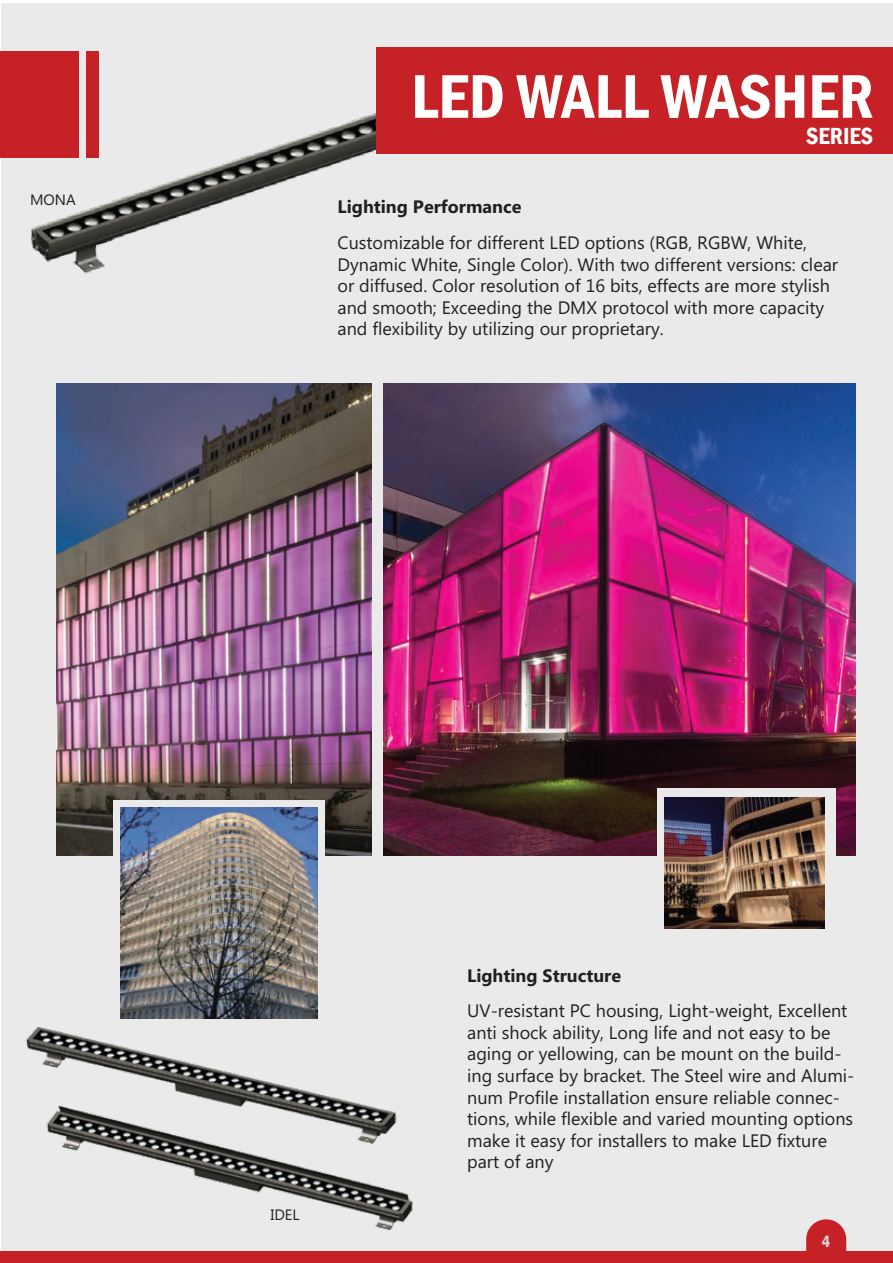
<style>
.page{position:relative;width:893px;height:1263px;background:#fff}
.page>*{position:absolute;margin:0;border:0;box-sizing:border-box;transform-origin:0 0}
.t1{font:600 condensed 63.9px "Franklin Gothic";color:#fff}
.t2{font:600 condensed 24px "Franklin Gothic";color:#fff}
.t3{font:18px/21.6px "Microsoft Phags Pa";color:#231f20}
.t4{font:700 18px "Microsoft Phags Pa";color:#231f20}
.t5{font:600 condensed 16.5px "Franklin Gothic";color:#d9d9d8}
.t6{font:15px "Microsoft Phags Pa";color:#231f20}
</style>
<div class="page">
<div style="left:1px;top:3px;width:891px;height:1260px;background:#eaeaea"></div>
<div style="left:0;top:1251px;width:893px;height:12px;background:#c62127"></div>
<svg style="left:806px;top:1219px;width:40px;height:32px"></svg>
<img style="left:15px;top:113px;width:557px;height:161px">
<div style="left:376px;top:47px;width:517px;height:106px;background:#c62127"></div>
<img style="left:384px;top:383px;width:472px;height:472px">
<img style="left:26px;top:1027px;width:387px;height:204px">
<div style="left:657px;top:788px;width:179px;height:131px;background:#eaeaea"></div>
<img style="left:665px;top:797px;width:159px;height:132px">
<div style="left:0;top:51px;width:79px;height:106px;background:#c62127"></div>
<div style="left:86px;top:51px;width:13px;height:106px;background:#c62127"></div>
<img style="left:57px;top:383px;width:314px;height:472px">
<div style="left:113px;top:800px;width:211px;height:227px;background:#eaeaea"></div>
<img style="left:121px;top:807px;width:197px;height:211px">
<p class="t6" style="left:30px;top:189px;width:47px">MONA</p>
<h1 class="t1" style="left:411px;top:54px;width:464px">LED WALL WASHER</h1>
<h2 class="t2" style="left:806px;top:120px;width:69px">SERIES</h2>
<p class="t4" style="left:338px;top:194px;width:185px">Lighting Performance</p>
<p class="t3" style="left:338px;top:231px;width:502px">Customizable for different LED options (RGB, RGBW, White, Dynamic White, Single Color). With two different versions: clear or diffused. Color resolution of 16 bits, effects are more stylish and smooth; Exceeding the DMX protocol with more capacity and flexibility by utilizing our proprietary.</p>
<p class="t6" style="left:270px;top:1205px;width:31px">IDEL</p>
<p class="t4" style="left:467px;top:962px;width:155px">Lighting Structure</p>
<p class="t3" style="left:467px;top:999px;width:389px">UV-resistant PC housing, Light-weight, Excellent anti shock ability, Long life and not easy to be aging or yellowing, can be mount on the build&shy;ing surface by bracket. The Steel wire and Alumi&shy;num Profile installation ensure reliable connec&shy;tions, while flexible and varied mounting options make it easy for installers to make LED fixture part of any</p>
<p class="t5" style="left:822px;top:1230px;width:10px">4</p>
</div>
